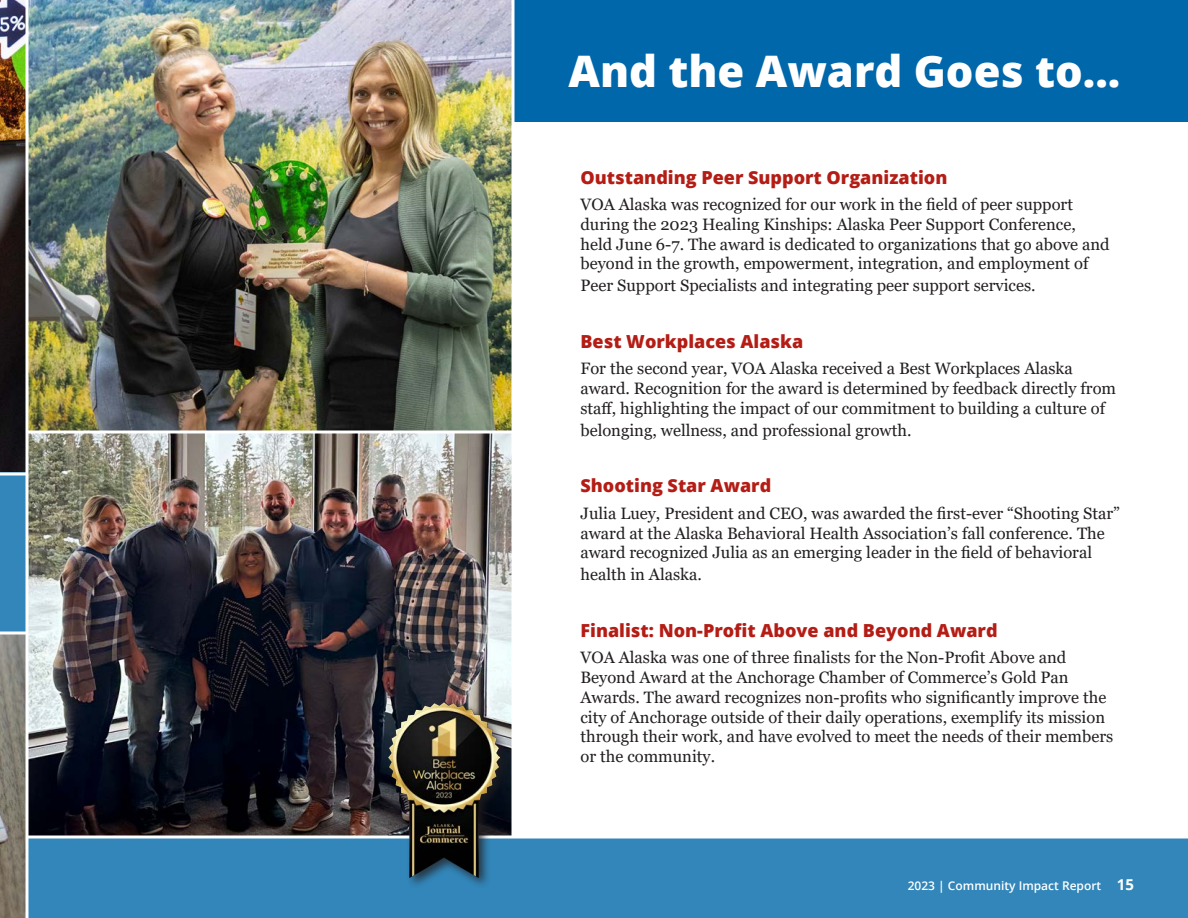
<style>
.page{position:relative;width:1188px;height:918px;background:#fff}
.page>*{position:absolute;margin:0;border:0;box-sizing:border-box;transform-origin:0 0}
.t1{font:800 43.5px "Open Sans";color:#fff}
.t2{font:800 18px "Open Sans";color:#b41d15}
.t3{font:800 18px "Open Sans";color:#b41d15}
.t4{font:16.5px/19.8px "Georgia";color:#231f20}
.t5{font:600 12px "Open Sans";color:#fff}
.s1{font-weight:700;font-size:15px}
</style>
<div class="page">
<img style="left:28px;top:0;width:484px;height:430px">
<img style="left:28px;top:434px;width:484px;height:402px">
<div style="left:1px;top:837px;width:1187px;height:81px;background:#3286b9"></div>
<div style="left:513px;top:0;width:675px;height:122px;background:#0067aa"></div>
<img style="left:0;top:634px;width:26px;height:284px">
<img style="left:0;top:0;width:26px;height:472px">
<div style="left:0;top:472px;width:27px;height:162px;background:#3286b9"></div>
<hr style="left:0;top:632px;width:27px;height:2px;background:#fff">
<svg style="left:0;top:472px;width:26px;height:4px"></svg>
<hr style="left:26px;top:0;width:2px;height:918px;background:#fff">
<svg style="left:28px;top:430px;width:484px;height:4px"></svg>
<hr style="left:27px;top:836px;width:1161px;height:2px;background:#fff">
<hr style="left:512px;top:0;width:2px;height:837px;background:#fff">
<div style="left:386px;top:700px;width:125px;height:190px;background:#231f20;opacity:.75"></div>
<img style="left:389px;top:702px;width:111px;height:176px">
<p class="t1" style="left:568px;top:38px;width:554px">And the Award Goes to...</p>
<p class="t2" style="left:580px;top:163px;width:368px">Outstanding Peer Support Organization</p>
<p class="t4" style="left:580px;top:195px;width:531px">VOA Alaska was recognized for our work in the field of peer support during the 2023 Healing Kinships: Alaska Peer Support Conference, held June 6-7. The award is dedicated to organizations that go above and beyond in the growth, empowerment, integration, and employment of</p>
<p class="t4" style="left:580px;top:276px;width:457px">Peer Support Specialists and integrating peer support services.</p>
<p class="t3" style="left:580px;top:328px;width:224px">Best Workplaces Alaska</p>
<p class="t4" style="left:580px;top:359px;width:537px">For the second year, VOA Alaska received a Best Workplaces Alaska award. Recognition for the award is determined by feedback directly from staff, highlighting the impact of our commitment to building a culture of</p>
<p class="t4" style="left:580px;top:420px;width:333px">belonging, wellness, and professional growth.</p>
<p class="t3" style="left:580px;top:472px;width:192px">Shooting Star Award</p>
<p class="t4" style="left:580px;top:504px;width:541px">Julia Luey, President and CEO, was awarded the first-ever “Shooting Star” award at the Alaska Behavioral Health Association’s fall conference. The award recognized Julia as an emerging leader in the field of behavioral</p>
<p class="t4" style="left:580px;top:565px;width:123px">health in Alaska.</p>
<p class="t2" style="left:580px;top:616px;width:419px">Finalist: Non-Profit Above and Beyond Award</p>
<p class="t4" style="left:580px;top:648px;width:534px">VOA Alaska was one of three finalists for the Non-Profit Above and Beyond Award at the Anchorage Chamber of Commerce’s Gold Pan Awards. The award recognizes non-profits who significantly improve the city of Anchorage outside of their daily operations, exemplify its mission through their work, and have evolved to meet the needs of their members or the community.</p>
<p class="t5" style="left:908px;top:877px;width:228px">2023 | Community Impact Report <span class="s1">15</span></p>
</div>
